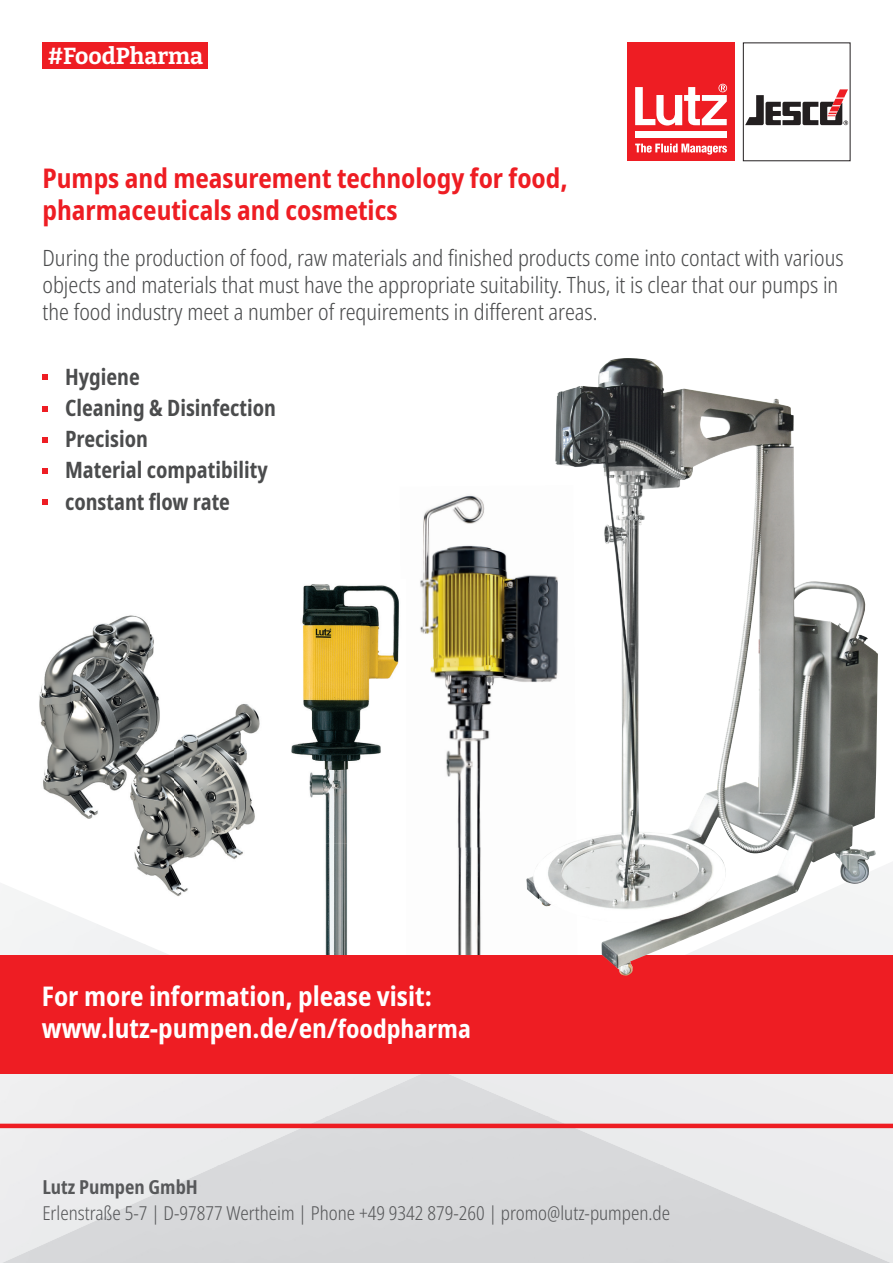
<style>
.page{position:relative;width:893px;height:1263px;background:#fff}
.page>*{position:absolute;margin:0;border:0;box-sizing:border-box;transform-origin:0 0}
.t1{font:700 condensed 27px/32.4px "Noto Sans";color:#ee1d23}
.t2{font:700 condensed 27px/32.4px "Noto Sans";color:#fff}
.t3{font:700 23.1px "Bitter";color:#fff}
.t4{font:300 condensed 22.5px/27px "Noto Sans";color:#4b4c4d}
.t5{font:700 condensed 22.5px/31.2px "Noto Sans";color:#4b4c4d;scale:.96 1}
.t6{font:300 condensed 19.2px "Noto Sans";color:#57585a}
.t7{font:700 condensed 19.2px "Noto Sans";color:#57585a}
.s1{font-size:25.5px}
</style>
<div class="page">
<img style="left:291px;top:584px;width:108px;height:371px">
<img style="left:420px;top:495px;width:106px;height:351px">
<img style="left:457px;top:846px;width:24px;height:15px">
<svg style="left:458px;top:861px;width:435px;height:402px"></svg>
<img style="left:2px;top:1214px;width:889px;height:49px">
<img style="left:109px;top:1165px;width:669px;height:50px">
<img style="left:217px;top:1116px;width:447px;height:50px">
<img style="left:325px;top:1074px;width:225px;height:43px">
<hr style="left:0;top:1124px;width:893px;height:4px;background:#ee1d23">
<div style="left:0;top:955px;width:893px;height:119px;background:#ee1d23"></div>
<div style="left:627px;top:43px;width:108px;height:118px;background:#ee1d23"></div>
<div style="left:635px;top:132px;width:92px;height:6px;background:#fff"></div>
<svg style="left:635px;top:84px;width:92px;height:42px"></svg>
<svg style="left:635px;top:144px;width:92px;height:11px"></svg>
<svg style="left:745px;top:89px;width:103px;height:36px"></svg>
<svg style="left:43px;top:375px;width:5px;height:5px"></svg>
<svg style="left:43px;top:406px;width:5px;height:5px"></svg>
<svg style="left:43px;top:437px;width:5px;height:6px"></svg>
<svg style="left:43px;top:468px;width:5px;height:6px"></svg>
<svg style="left:43px;top:500px;width:5px;height:5px"></svg>
<img style="left:39px;top:615px;width:117px;height:99px">
<img style="left:40px;top:714px;width:65px;height:104px">
<img style="left:173px;top:704px;width:87px;height:97px">
<img style="left:134px;top:801px;width:121px;height:96px">
<img style="left:105px;top:694px;width:68px;height:124px">
<img style="left:526px;top:360px;width:316px;height:616px">
<div style="left:43px;top:43px;width:165px;height:26px;background:#ee1d23"></div>
<p class="t3" style="left:48px;top:41px;width:157px">#FoodPharma</p>
<p class="t1" style="left:43px;top:162px;width:526px">Pumps and measurement technology for food, pharmaceuticals and cosmetics</p>
<p class="t4" style="left:43px;top:245px;width:802px">During the production of food, raw materials and finished products come into contact with various objects and materials that must have the appropriate suitability. Thus, it is clear that our pumps in the food industry meet a number of requirements in different areas.</p>
<p class="t5" style="left:65px;top:361px;width:221px">Hygiene<br>Cleaning &amp; Disinfection<br>Precision<br>Material compatibility constant flow rate</p>
<p class="t2" style="left:42px;top:980px;width:431px">For more information, please visit: www.lutz-pumpen.de/en/<span class="s1">foodpharma</span></p>
<p class="t7" style="left:42px;top:1173px;width:157px">Lutz Pumpen GmbH</p>
<p class="t6" style="left:42px;top:1200px;width:629px">Erlenstraße 5-7 | D-97877 Wertheim | Phone +49 9342 879-260 | promo@lutz-pumpen.de</p>
</div>
